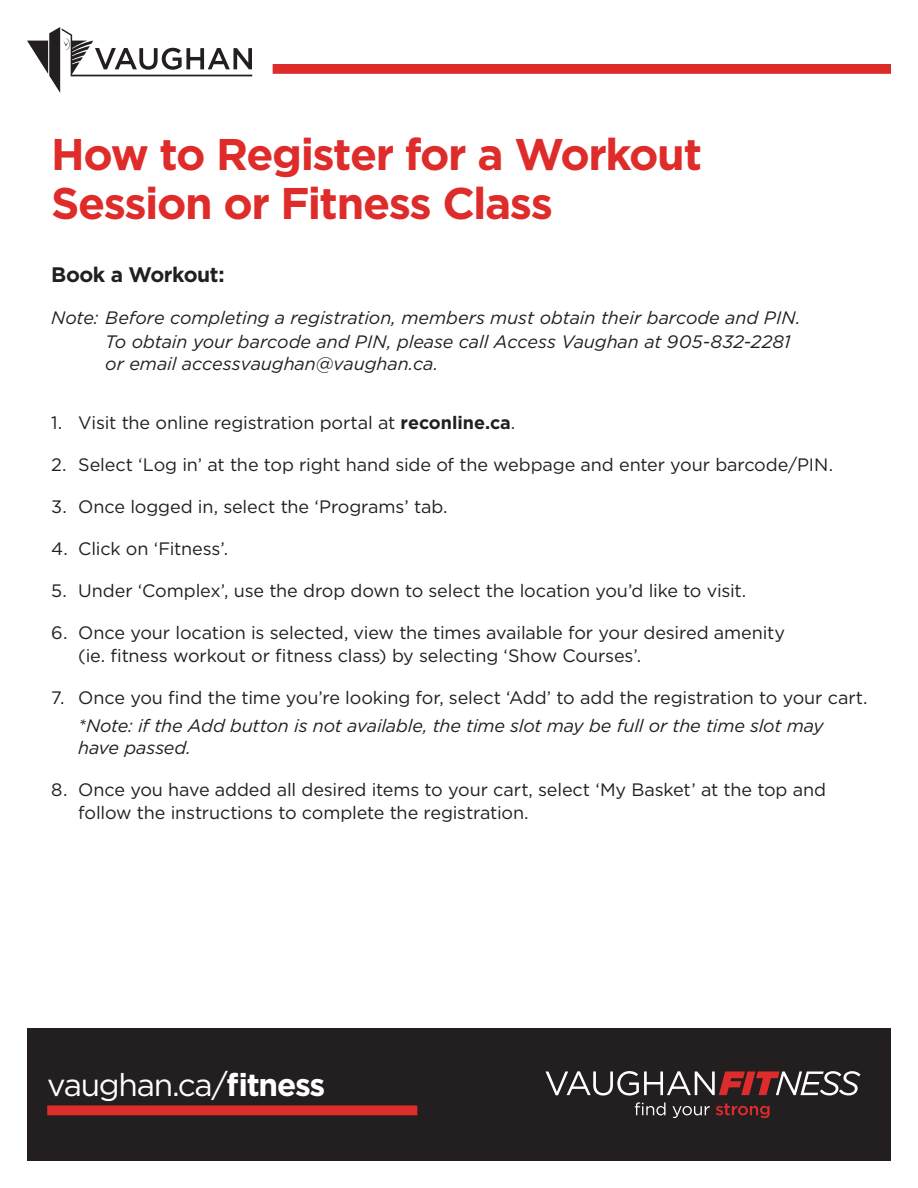
<style>
.page{position:relative;width:918px;height:1188px;background:#fff}
.page>*{position:absolute;margin:0;border:0;box-sizing:border-box;transform-origin:0 0}
.t1{font:700 44.25px/48.4px "Gotham";letter-spacing:-.035em;color:#de2c2a}
.t2{font:31.65px "Gotham";letter-spacing:-.04em;color:#fff}
.t3{font:700 21px "Gotham";letter-spacing:-.025em;color:#231f20}
.t4{font:18px/22.5px "Gotham";letter-spacing:-.01em;color:#231f20}
.t5{font:italic 18px/22.5px "Gotham";letter-spacing:-.005em;color:#231f20}
.s1{font-weight:700}
.s2{font-style:italic}
</style>
<div class="page">
<div style="left:273px;top:64px;width:618px;height:10px;background:#de2c2a"></div>
<svg style="left:27px;top:27px;width:225px;height:66px"></svg>
<div style="left:27px;top:1028px;width:864px;height:133px;background:#231f20"></div>
<svg style="left:546px;top:1071px;width:315px;height:25px"></svg>
<svg style="left:635px;top:1102px;width:31px;height:13px"></svg>
<svg style="left:672px;top:1106px;width:38px;height:12px"></svg>
<svg style="left:716px;top:1103px;width:54px;height:15px"></svg>
<div style="left:47px;top:1105px;width:370px;height:10px;background:#de2c2a"></div>
<p class="t1" style="left:51px;top:130px;width:652px">How to Register for a Workout<br>Session or Fitness Class</p>
<p class="t3" style="left:51px;top:261px;width:175px">Book a Workout:</p>
<p class="t5" style="left:51px;top:306px;width:751px">Note: Before completing a registration, members must obtain their barcode and PIN.</p>
<p class="t5" style="left:105px;top:330px;width:687px">To obtain your barcode and PIN, please call Access Vaughan at 905-832-2281 or email accessvaughan@vaughan.ca.</p>
<p class="t4" style="left:51px;top:411px;width:466px">1. Visit the online registration portal at <span class="s1">reconline.ca</span>.</p>
<p class="t4" style="left:51px;top:453px;width:783px">2. Select ‘Log in’ at the top right hand side of the webpage and enter your barcode/PIN.</p>
<p class="t4" style="left:51px;top:495px;width:398px">3. Once logged in, select the ‘Programs’ tab.</p>
<p class="t4" style="left:51px;top:537px;width:178px">4. Click on ‘Fitness’.</p>
<p class="t4" style="left:51px;top:579px;width:696px">5. Under ‘Complex’, use the drop down to select the location you’d like to visit.</p>
<p class="t4" style="left:78px;top:621px;width:708px;text-indent:-27px">6. Once your location is selected, view the times available for your desired amenity (ie. fitness workout or fitness class) by selecting ‘Show Courses’.</p>
<p class="t4" style="left:78px;top:683px;width:791px;line-height:27.6px;text-indent:-27px">7. Once you find the time you’re looking for, select ‘Add’ to add the registration to your cart. <span class="s2">*Note: if the Add button is not available, the time slot may be full or the time slot may</span></p>
<p class="t5" style="left:78px;top:736px;width:114px">have passed.</p>
<p class="t4" style="left:78px;top:778px;width:749px;text-indent:-27px">8. Once you have added all desired items to your cart, select ‘My Basket’ at the top and follow the instructions to complete the registration.</p>
<p class="t2" style="left:47px;top:1065px;width:280px">vaughan.ca/<span class="s1">fitness</span></p>
</div>
